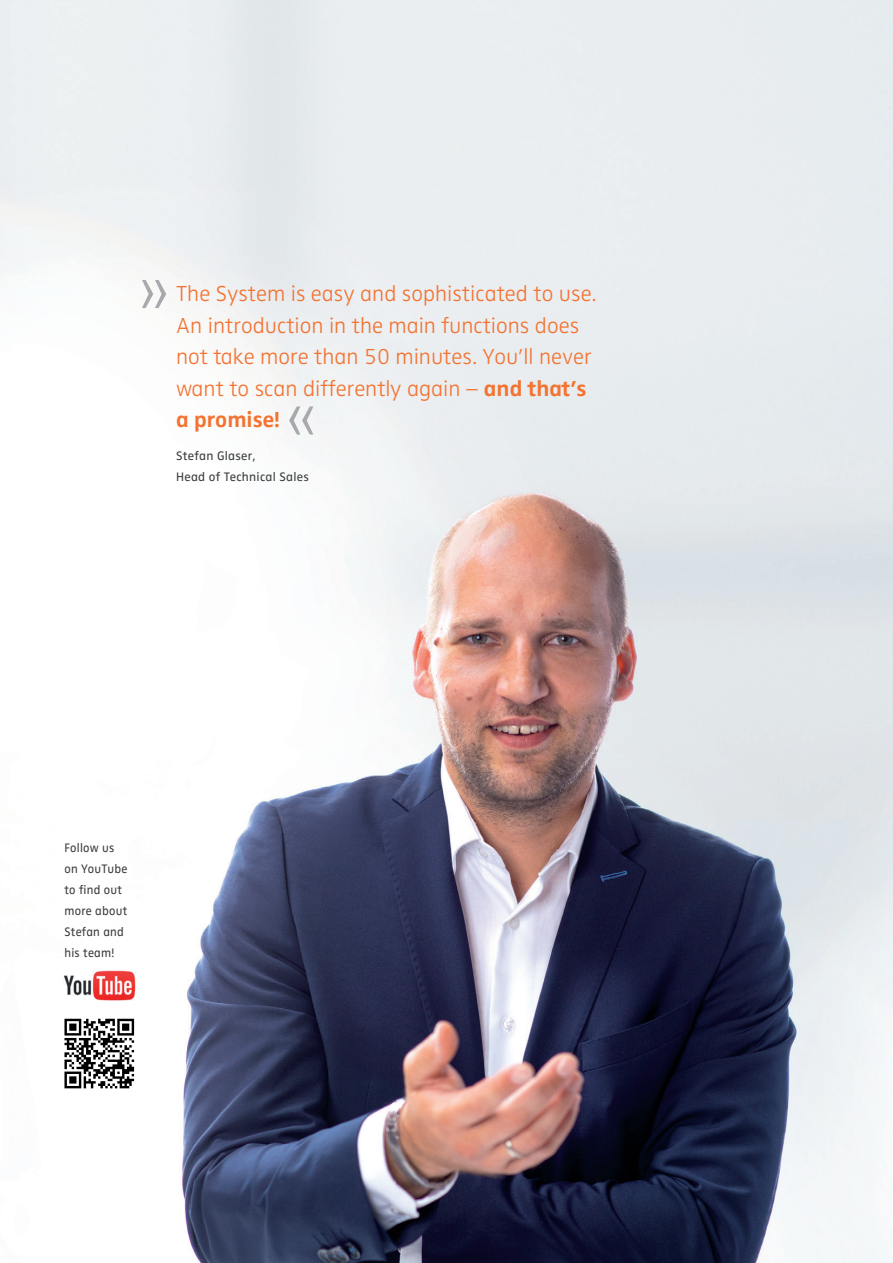
<style>
.page{position:relative;width:893px;height:1263px;background:#fff}
.page>*{position:absolute;margin:0;border:0;box-sizing:border-box;transform-origin:0 0}
.t1{font:22.5px/31.5px "Zwo Light Plain Alt";color:#f37331}
.t2{font:22.5px "Zwo Bold Plain Alt";color:#f37331}
.t3{font:12.75px/21px "Zwo Regular Plain Alt";letter-spacing:.02em;color:#3e3e3f;scale:.95 1}
.t4{font:12.75px/21px "Zwo Regular Plain Alt";letter-spacing:.02em;color:#3e3e3f}
.s1{font-family:"Zwo Bold Plain Alt"}
</style>
<div class="page">
<img style="left:0;top:0;width:893px;height:1263px">
<svg style="left:142px;top:280px;width:24px;height:28px"></svg>
<svg style="left:289px;top:406px;width:24px;height:28px"></svg>
<svg style="left:62px;top:1039px;width:74px;height:52px"></svg>
<svg style="left:64px;top:1039px;width:70px;height:49px"></svg>
<img style="left:45px;top:931px;width:108px;height:108px">
<p class="t1" style="left:176px;top:278px;width:422px">The System is easy and sophisticated to use.<br>An introduction in the main functions does not take more than 50 minutes. You’ll never want to scan differently again – <span class="s1">and that’s</span></p>
<p class="t2" style="left:176px;top:406px;width:105px">a promise!</p>
<p class="t4" style="left:176px;top:446px;width:134px">Stefan Glaser,<br>Head of Technical Sales</p>
<p class="t3" style="left:64px;top:837px;width:68px">Follow us on YouTube to find out more about<br>Stefan and his team!</p>
</div>
